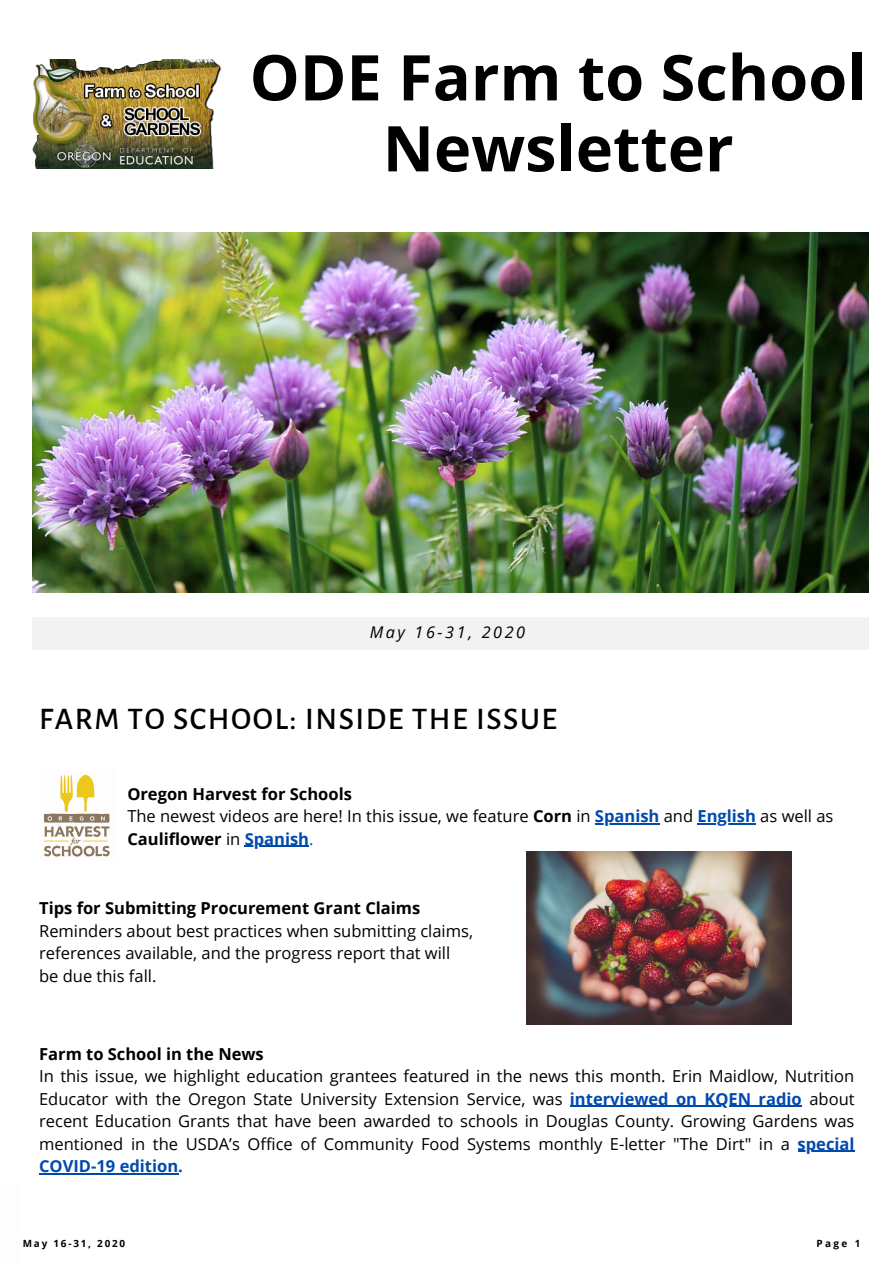
<style>
.page{position:relative;width:894px;height:1264px;background:#fff}
.page>*{position:absolute;margin:0;border:0;box-sizing:border-box;transform-origin:0 0}
.t1{font:700 63px/70.9px "Open Sans";color:#000;text-align:center}
.t2{font:500 31.5px "Alegreya Sans";letter-spacing:.05em;color:#000}
.t3{font:16.5px/22.5px "Open Sans";color:#000}
.t4{font:700 16.5px "Open Sans";color:#000}
.t5{font:italic 16.2px "Open Sans";letter-spacing:.16em;color:#000}
.t6{font:700 9.9px "Open Sans";letter-spacing:.18em;color:#000}
.s1{font-weight:700}
.s2{font-weight:700;color:#004aad}
.s3{color:#004aad}
</style>
<div class="page">
<hr style="left:39px;top:1173px;width:139px;height:1px;background:#004aad">
<hr style="left:797px;top:1150px;width:57px;height:1px;background:#004aad">
<hr style="left:569px;top:1105px;width:232px;height:1px;background:#004aad">
<hr style="left:244px;top:845px;width:65px;height:2px;background:#004aad">
<hr style="left:697px;top:823px;width:58px;height:1px;background:#004aad">
<hr style="left:594px;top:823px;width:65px;height:1px;background:#004aad">
<div style="left:32px;top:617px;width:836px;height:33px;background:#f2f2f2"></div>
<img style="left:32px;top:59px;width:190px;height:110px">
<img style="left:32px;top:232px;width:836px;height:361px">
<img style="left:43px;top:774px;width:67px;height:83px">
<img style="left:526px;top:851px;width:265px;height:173px">
<h1 class="t1" style="left:249px;top:40px;width:618px">ODE Farm to School<br>Newsletter</h1>
<p class="t5" style="left:369px;top:620px;width:157px">May 16-31, 2020</p>
<h1 class="t2" style="left:39px;top:700px;width:519px">FARM TO SCHOOL: INSIDE THE ISSUE</h1>
<p class="t3" style="left:127px;top:782px;width:707px"><span class="s1">Oregon Harvest for Schools<br></span>The newest videos are here! In this issue, we feature <span class="s1">Corn</span> in <span class="s2">Spanish</span> and <span class="s2">English</span> as well as<br><span class="s1">Cauliflower</span> in <span class="s2">Spanish</span><span class="s3">.</span></p>
<h1 class="t4" style="left:39px;top:896px;width:382px">Tips for Submitting Procurement Grant Claims</h1>
<p class="t3" style="left:39px;top:919px;width:435px">Reminders about best practices when submitting claims, references available, and the progress report that will be due this fall.</p>
<h1 class="t4" style="left:39px;top:1041px;width:226px">Farm to School in the News</h1>
<p class="t3" style="left:39px;top:1064px;width:816px;text-align:justify">In this issue, we highlight education grantees featured in the news this month. Erin Maidlow, Nutrition Educator with the Oregon State University Extension Service, was <span class="s2">interviewed on KQEN radio</span> about recent Education Grants that have been awarded to schools in Douglas County. Growing Gardens was mentioned in the USDA’s Office of Community Food Systems monthly E-letter "The Dirt" in a <span class="s2">special COVID-19 edition.</span></p>
<p class="t6" style="left:23px;top:1236px;width:104px">May 16-31, 2020</p>
<p class="t6" style="left:816px;top:1236px;width:45px">Page 1</p>
</div>
